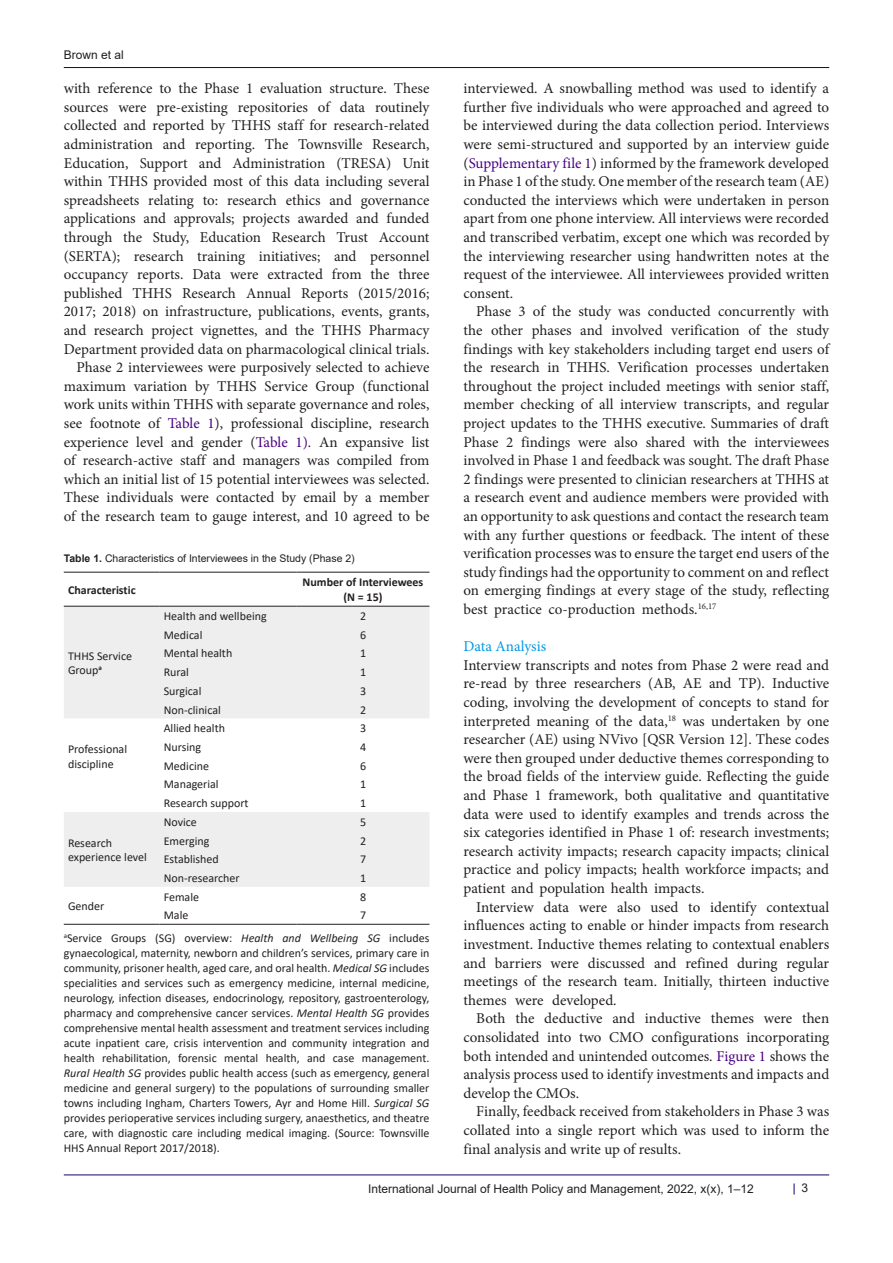
<style>
.page{position:relative;width:893px;height:1263px;background:#fff}
.page>*{position:absolute;margin:0;border:0;box-sizing:border-box;transform-origin:0 0}
.t1{font:15px/18.6px "Minion Pro";color:#231f20;text-align:justify}
.heading_2{font:15px "Minion Pro";color:#0099e5}
.t2{font:12px/15px "Calibri";color:#231f20}
.t3{font:12px "Arial";color:#231f20}
.t4{font:700 12px "Calibri";color:#231f20}
.Table_Caption{font:10.5px "Arial";color:#231f20}
.s1{color:#4b0082}
.s2{font-weight:700}
.s3{font-style:italic}
.s4{color:#4a0087}
</style>
<div class="page">
<hr style="left:64px;top:67px;width:765px;height:1px;background:#190066">
<hr style="left:64px;top:1175px;width:765px;height:1px;background:#190066">
<svg style="left:64px;top:607px;width:365px;height:280px;fill:#eee"></svg>
<hr style="left:64px;top:572px;width:95px;height:1px;background:#231f20">
<hr style="left:159px;top:572px;width:138px;height:1px;background:#231f20">
<hr style="left:297px;top:572px;width:132px;height:1px;background:#231f20">
<hr style="left:64px;top:606px;width:95px;height:1px;background:#231f20">
<hr style="left:159px;top:606px;width:138px;height:1px;background:#231f20">
<hr style="left:297px;top:606px;width:132px;height:1px;background:#231f20">
<hr style="left:64px;top:924px;width:95px;height:1px;background:#231f20">
<hr style="left:159px;top:924px;width:138px;height:1px;background:#231f20">
<hr style="left:297px;top:924px;width:132px;height:1px;background:#231f20">
<p class="t3" style="left:64px;top:46px;width:62px">Brown et al</p>
<p class="t1" style="left:64px;top:79px;width:367px">with reference to the Phase 1 evaluation structure. These sources were pre-existing repositories of data routinely collected and reported by THHS staff for research-related administration and reporting. The Townsville Research, Education, Support and Administration (TRESA) Unit within THHS provided most of this data including several spreadsheets relating to: research ethics and governance applications and approvals; projects awarded and funded through the Study, Education Research Trust Account (SERTA); research training initiatives; and personnel occupancy reports. Data were extracted from the three published THHS Research Annual Reports (2015/2016; 2017; 2018) on infrastructure, publications, events, grants, and research project vignettes, and the THHS Pharmacy Department provided data on pharmacological clinical trials.</p>
<p class="t1" style="left:64px;top:358px;width:367px;text-indent:13px">Phase 2 interviewees were purposively selected to achieve maximum variation by THHS Service Group (functional work units within THHS with separate governance and roles, see footnote of <span class="s1">Table 1</span>), professional discipline, research experience level and gender (<span class="s1">Table 1)</span>. An expansive list of research-active staff and managers was compiled from which an initial list of 15 potential interviewees was selected.<br>These individuals were contacted by email by a member of the research team to gauge interest, and 10 agreed to be</p>
<p class="Table_Caption" style="left:64px;top:551px;width:292px"><span class="s2">Table 1.</span> Characteristics of Interviewees in the Study (Phase 2)</p>
<p class="t4" style="left:68px;top:581px;width:69px">Characteristic</p>
<p class="t4" style="left:303px;top:574px;width:122px">Number of Interviewees</p>
<p class="t4" style="left:344px;top:588px;width:40px">(N = 15)</p>
<p class="t2" style="left:68px;top:648px;width:66px;line-height:14.4px">THHS Service<br>Group<sup>a</sup></p>
<p class="t2" style="left:68px;top:742px;width:61px;line-height:14.4px">Professional discipline</p>
<p class="t2" style="left:68px;top:835px;width:80px;line-height:14.4px">Research experience level</p>
<p class="t2" style="left:164px;top:608px;width:104px">Health and wellbeing</p>
<p class="t2" style="left:360px;top:608px;width:8px">2</p>
<p class="t2" style="left:164px;top:627px;width:40px">Medical</p>
<p class="t2" style="left:360px;top:627px;width:8px">6</p>
<p class="t2" style="left:164px;top:646px;width:70px">Mental health</p>
<p class="t2" style="left:360px;top:646px;width:8px">1</p>
<p class="t2" style="left:164px;top:664px;width:27px">Rural</p>
<p class="t2" style="left:360px;top:664px;width:8px">1</p>
<p class="t2" style="left:164px;top:683px;width:39px">Surgical</p>
<p class="t2" style="left:360px;top:683px;width:8px">3</p>
<p class="t2" style="left:164px;top:702px;width:59px">Non-clinical</p>
<p class="t2" style="left:360px;top:702px;width:8px">2</p>
<p class="t2" style="left:164px;top:720px;width:63px">Allied health</p>
<p class="t2" style="left:360px;top:720px;width:8px">3</p>
<p class="t2" style="left:164px;top:739px;width:39px">Nursing</p>
<p class="t2" style="left:360px;top:739px;width:8px">4</p>
<p class="t2" style="left:164px;top:758px;width:47px">Medicine</p>
<p class="t2" style="left:360px;top:758px;width:8px">6</p>
<p class="t2" style="left:164px;top:777px;width:57px">Managerial</p>
<p class="t2" style="left:360px;top:777px;width:8px">1</p>
<p class="t2" style="left:164px;top:795px;width:86px">Research support</p>
<p class="t2" style="left:360px;top:795px;width:8px">1</p>
<p class="t2" style="left:164px;top:814px;width:35px">Novice</p>
<p class="t2" style="left:360px;top:814px;width:8px">5</p>
<p class="t2" style="left:164px;top:833px;width:47px">Emerging</p>
<p class="t2" style="left:360px;top:833px;width:8px">2</p>
<p class="t2" style="left:164px;top:851px;width:57px">Established</p>
<p class="t2" style="left:360px;top:851px;width:8px">7</p>
<p class="t2" style="left:164px;top:870px;width:78px">Non-researcher</p>
<p class="t2" style="left:360px;top:870px;width:8px">1</p>
<p class="t2" style="left:164px;top:889px;width:37px">Female</p>
<p class="t2" style="left:360px;top:889px;width:8px">8</p>
<p class="t2" style="left:164px;top:907px;width:26px">Male</p>
<p class="t2" style="left:360px;top:907px;width:8px">7</p>
<p class="t2" style="left:64px;top:930px;width:367px;text-align:justify"><sup>a</sup>Service Groups (SG) overview: <span class="s3">Health and Wellbeing SG</span> includes gynaecological, maternity, newborn and children’s services, primary care in community, prisoner health, aged care, and oral health. <span class="s3">Medical SG</span> includes specialities and services such as emergency medicine, internal medicine, neurology, infection diseases, endocrinology, repository, gastroenterology, pharmacy and comprehensive cancer services. <span class="s3">Mental Health SG</span> provides comprehensive mental health assessment and treatment services including acute inpatient care, crisis intervention and community integration and health rehabilitation, forensic mental health, and case management.<br><span class="s3">Rural Health SG</span> provides public health access (such as emergency, general medicine and general surgery) to the populations of surrounding smaller towns including Ingham, Charters Towers, Ayr and Home Hill. <span class="s3">Surgical SG </span>provides perioperative services including surgery, anaesthetics, and theatre care, with diagnostic care including medical imaging. (Source: Townsville HHS Annual Report 2017/2018).</p>
<p class="t2" style="left:68px;top:898px;width:38px">Gender</p>
<p class="t1" style="left:463px;top:79px;width:367px">interviewed. A snowballing method was used to identify a further five individuals who were approached and agreed to be interviewed during the data collection period. Interviews were semi-structured and supported by an interview guide (<span class="s4">Supplementary file 1</span>) informed by the framework developed in Phase 1 of the study. One member of the research team (AE) conducted the interviews which were undertaken in person apart from one phone interview. All interviews were recorded and transcribed verbatim, except one which was recorded by the interviewing researcher using handwritten notes at the request of the interviewee. All interviewees provided written consent.</p>
<p class="t1" style="left:463px;top:302px;width:367px;text-indent:13px">Phase 3 of the study was conducted concurrently with the other phases and involved verification of the study findings with key stakeholders including target end users of the research in THHS. Verification processes undertaken throughout the project included meetings with senior staff, member checking of all interview transcripts, and regular project updates to the THHS executive. Summaries of draft Phase 2 findings were also shared with the interviewees involved in Phase 1 and feedback was sought. The draft Phase 2 findings were presented to clinician researchers at THHS at a research event and audience members were provided with an opportunity to ask questions and contact the research team with any further questions or feedback. The intent of these verification processes was to ensure the target end users of the study findings had the opportunity to comment on and reflect on emerging findings at every stage of the study, reflecting best practice co-production methods.<sup>16,17</sup></p>
<p class="heading_2" style="left:463px;top:636px;width:84px">Data Analysis</p>
<p class="t1" style="left:463px;top:656px;width:367px">Interview transcripts and notes from Phase 2 were read and re-read by three researchers (AB, AE and TP). Inductive coding, involving the development of concepts to stand for interpreted meaning of the data,<sup>18</sup> was undertaken by one researcher (AE) using NVivo [QSR Version 12]. These codes were then grouped under deductive themes corresponding to the broad fields of the interview guide. Reflecting the guide and Phase 1 framework, both qualitative and quantitative data were used to identify examples and trends across the six categories identified in Phase 1 of: research investments; research activity impacts; research capacity impacts; clinical practice and policy impacts; health workforce impacts; and patient and population health impacts.</p>
<p class="t1" style="left:463px;top:898px;width:367px;text-indent:13px">Interview data were also used to identify contextual influences acting to enable or hinder impacts from research investment. Inductive themes relating to contextual enablers and barriers were discussed and refined during regular meetings of the research team. Initially, thirteen inductive themes were developed.</p>
<p class="t1" style="left:463px;top:1009px;width:367px;text-indent:13px">Both the deductive and inductive themes were then consolidated into two CMO configurations incorporating both intended and unintended outcomes. <span class="s1">Figure 1</span> shows the analysis process used to identify investments and impacts and develop the CMOs.</p>
<p class="t1" style="left:463px;top:1102px;width:367px;text-indent:13px">Finally, feedback received from stakeholders in Phase 3 was collated into a single report which was used to inform the final analysis and write up of results.</p>
<p class="t3" style="left:368px;top:1180px;width:387px">International Journal of Health Policy and Management, 2022, x(x), 1–12</p>
<p class="t3" style="left:801px;top:1180px;width:8px">3</p>
</div>
